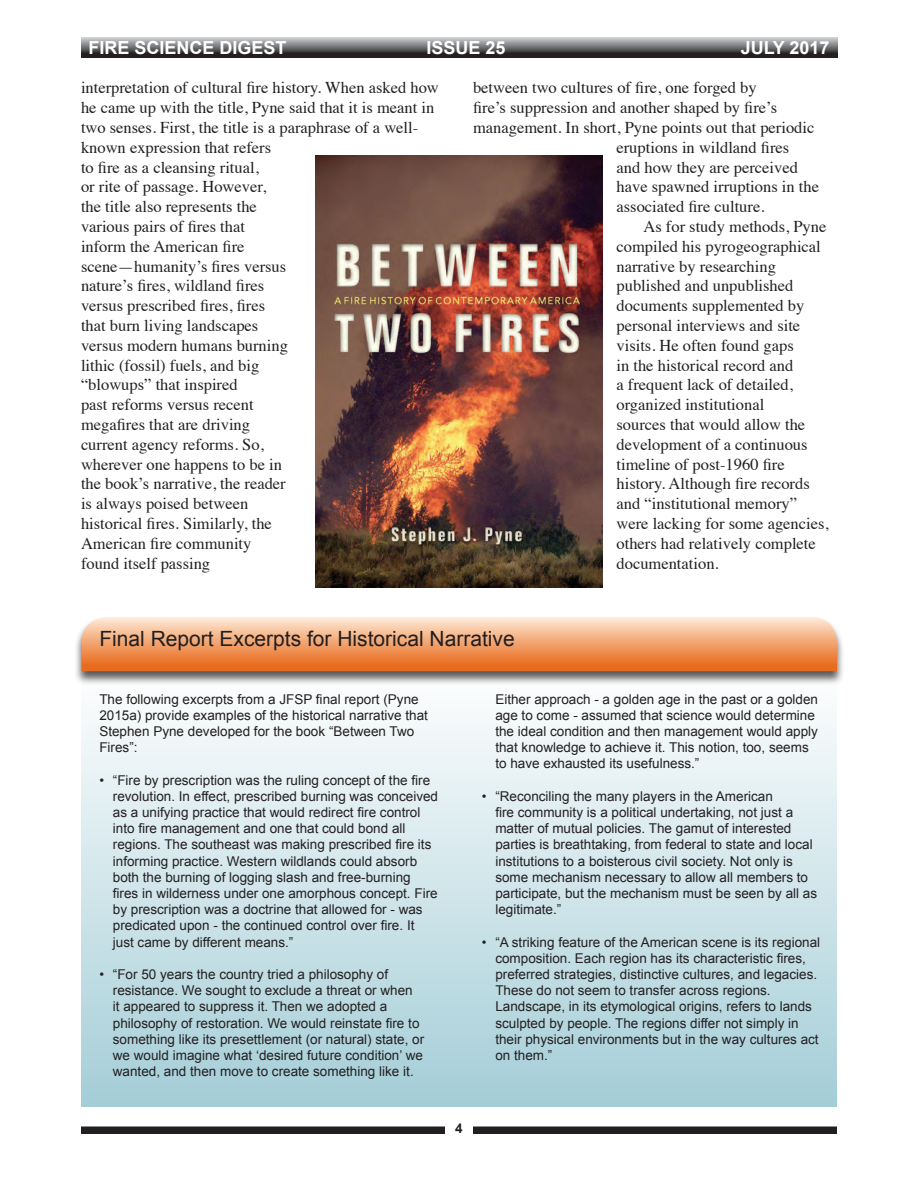
<style>
.page{position:relative;width:918px;height:1188px;background:#fff}
.page>*{position:absolute;margin:0;border:0;box-sizing:border-box;transform-origin:0 0}
.Footnote_Text{font:21px "Arial";color:#231f20}
.t1{font:700 18px "Arial";color:#fff}
.t2{font:16.5px/19.8px "Times";color:#231f20}
.Footnote_Text-2{font:13.5px/16.2px "Arial";color:#231f20}
.t3{font:700 13.5px "Arial";color:#231f20}
</style>
<div class="page">
<div style="left:81px;top:1126px;width:756px;height:8px;background:#231f20"></div>
<div style="left:446px;top:1116px;width:27px;height:32px;background:#fff"></div>
<svg style="left:82px;top:38px;width:756px;height:20px;background:#68686a"></svg>
<div style="left:82px;top:671px;width:755px;height:436px;background:linear-gradient(to bottom,#fefefe,#a4cdd7)"></div>
<div style="left:74px;top:616px;width:771px;height:70px;background:#231f20;opacity:.75"></div>
<svg style="left:82px;top:617px;width:755px;height:54px;background:#f1a470"></svg>
<img style="left:315px;top:156px;width:288px;height:432px">
<h2 class="t1" style="left:88px;top:35px;width:200px">FIRE SCIENCE DIGEST</h2>
<h2 class="t1" style="left:427px;top:35px;width:81px">ISSUE 25</h2>
<h2 class="t1" style="left:741px;top:35px;width:90px">JULY 2017</h2>
<p class="t2" style="left:81px;top:77px;width:359px">interpretation of cultural fire history. When asked how he came up with the title, Pyne said that it is meant in two senses. First, the title is a paraphrase of a well&shy;known expression that refers<br>to fire as a cleansing ritual,<br>or rite of passage. However,<br>the title also represents the<br>various pairs of fires that<br>inform the American fire<br>scene—humanity’s fires versus<br>nature’s fires, wildland fires<br>versus prescribed fires, fires<br>that burn living landscapes<br>versus modern humans burning<br>lithic (fossil) fuels, and big<br>“blowups” that inspired<br>past reforms versus recent<br>megafires that are driving<br>current agency reforms. So,<br>wherever one happens to be in<br>the book’s narrative, the reader<br>is always poised between<br>historical fires. Similarly, the<br>American fire community<br>found itself passing</p>
<p class="t2" style="left:473px;top:77px;width:285px">between two cultures of fire, one forged by</p>
<p class="t2" style="left:473px;top:96px;width:306px">fire’s suppression and another shaped by fire’s</p>
<p class="t2" style="left:473px;top:116px;width:343px">management. In short, Pyne points out that periodic</p>
<p class="t2" style="left:617px;top:136px;width:174px">eruptions in wildland fires</p>
<p class="t2" style="left:617px;top:156px;width:183px">and how they are perceived</p>
<p class="t2" style="left:617px;top:176px;width:204px">have spawned irruptions in the</p>
<p class="t2" style="left:617px;top:195px;width:150px">associated fire culture.</p>
<p class="t2" style="left:617px;top:215px;width:214px;text-indent:27px">As for study methods, Pyne compiled his pyrogeographical narrative by researching published and unpublished documents supplemented by personal interviews and site visits. He often found gaps<br>in the historical record and<br>a frequent lack of detailed, organized institutional<br>sources that would allow the development of a continuous timeline of post-1960 fire history. Although fire records and “institutional memory” were lacking for some agencies, others had relatively complete documentation.</p>
<p class="Footnote_Text" style="left:99px;top:625px;width:417px">Final Report Excerpts for Historical Narrative</p>
<p class="Footnote_Text-2" style="left:99px;top:691px;width:330px">The following excerpts from a JFSP final report (Pyne 2015a) provide examples of the historical narrative that Stephen Pyne developed for the book “Between Two Fires”:</p>
<p class="Footnote_Text-2" style="left:113px;top:772px;width:327px;text-indent:-14px">• “Fire by prescription was the ruling concept of the fire revolution. In effect, prescribed burning was conceived as a unifying practice that would redirect fire control into fire management and one that could bond all regions. The southeast was making prescribed fire its informing practice. Western wildlands could absorb both the burning of logging slash and free-burning fires in wilderness under one amorphous concept. Fire by prescription was a doctrine that allowed for - was predicated upon - the continued control over fire. It just came by different means.”</p>
<p class="Footnote_Text-2" style="left:113px;top:966px;width:313px;text-indent:-14px">• “For 50 years the country tried a philosophy of resistance. We sought to exclude a threat or when<br>it appeared to suppress it. Then we adopted a philosophy of restoration. We would reinstate fire to something like its presettlement (or natural) state, or we would imagine what ‘desired future condition’ we wanted, and then move to create something like it.</p>
<p class="t3" style="left:455px;top:1120px;width:9px">4</p>
<p class="Footnote_Text-2" style="left:495px;top:691px;width:324px">Either approach - a golden age in the past or a golden age to come - assumed that science would determine the ideal condition and then management would apply that knowledge to achieve it. This notion, too, seems to have exhausted its usefulness.”</p>
<p class="Footnote_Text-2" style="left:495px;top:788px;width:323px;text-indent:-14px">• “Reconciling the many players in the American<br>fire community is a political undertaking, not just a matter of mutual policies. The gamut of interested parties is breathtaking, from federal to state and local institutions to a boisterous civil society. Not only is some mechanism necessary to allow all members to participate, but the mechanism must be seen by all as legitimate.”</p>
<p class="Footnote_Text-2" style="left:495px;top:934px;width:326px;text-indent:-14px">• “A striking feature of the American scene is its regional composition. Each region has its characteristic fires, preferred strategies, distinctive cultures, and legacies.<br>These do not seem to transfer across regions.<br>Landscape, in its etymological origins, refers to lands sculpted by people. The regions differ not simply in their physical environments but in the way cultures act on them.”</p>
</div>
